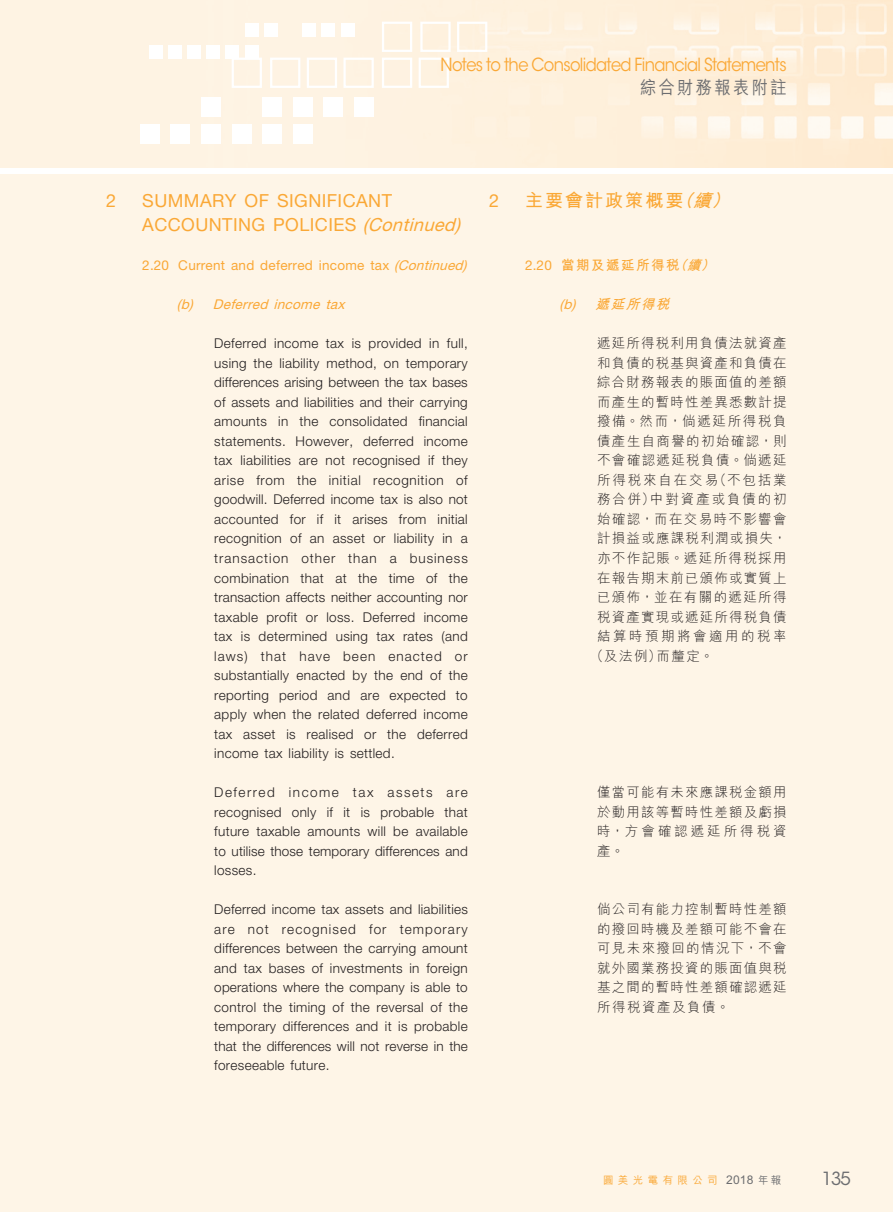
<style>
.page{position:relative;width:893px;height:1212px;background:#fff}
.page>*{position:absolute;margin:0;border:0;box-sizing:border-box;transform-origin:0 0}
._03_H1{font:18px/24px "Helvetica Neue LT Std";letter-spacing:.025em;color:#faa836}
.t1{font:18px "ITC Avant Garde Std";letter-spacing:-.04em;color:#faa836;scale:.9 1}
._03_H1-2{font:700 18px "M Hei HK";letter-spacing:.115em;color:#faa836}
.t2{font:500 18px "M Hei HK";letter-spacing:.15em;color:#6c6d70;scale:.9 1}
.t3{font:18px "ITC Avant Garde Std";color:#6c6d70}
._01_Body_Text{font:300 13.5px/19.5px "Helvetica Neue LT Std";letter-spacing:.025em;color:#231f20;text-align:justify}
._01_Body_Text-2{font:300 13.5px/19.5px "M Hei HK";letter-spacing:.095em;color:#231f20;text-align:justify}
._04___H2{font:13.5px "Helvetica Neue LT Std";letter-spacing:.02em;color:#faa836}
._01_Body_Text-3{font:300 13.5px "M Hei HK";letter-spacing:.14em;color:#231f20}
._05_____H3{font:italic 13.5px "Helvetica Neue LT Std";color:#faa836}
._04___H2-2{font:700 13.5px "M Hei HK";letter-spacing:.115em;color:#faa836}
._01_Body_Text-4{font:300 13.5px "M Hei HK";letter-spacing:.125em;color:#231f20}
._01_Body_Text-5{font:300 13.5px "M Hei HK";letter-spacing:.185em;color:#231f20}
._05_____H3-2{font:italic 700 13.5px "M Hei HK";color:#faa836}
.t4{font:500 10.5px "M Hei HK";letter-spacing:.415em;color:#faa836}
.s1{font-style:italic}
.s2{font-family:"Helvetica Neue LT Std";font-weight:400}
.s3{font-size:12px;color:#6c6d70}
.s4{color:#6c6d70}
</style>
<div class="page">
<img style="left:0;top:0;width:893px;height:168px">
<div style="left:354px;top:97px;width:19px;height:19px;background:#fff"></div>
<div style="left:293px;top:124px;width:19px;height:19px;background:#fff"></div>
<div style="left:263px;top:97px;width:19px;height:19px;background:#fff"></div>
<div style="left:201px;top:124px;width:20px;height:19px;background:#fff"></div>
<div style="left:324px;top:97px;width:19px;height:19px;background:#fff"></div>
<div style="left:263px;top:124px;width:19px;height:19px;background:#fff"></div>
<div style="left:171px;top:124px;width:19px;height:19px;background:#fff"></div>
<div style="left:293px;top:97px;width:19px;height:19px;background:#fff"></div>
<div style="left:232px;top:124px;width:19px;height:19px;background:#fff"></div>
<div style="left:201px;top:97px;width:20px;height:19px;background:#fff"></div>
<div style="left:140px;top:124px;width:19px;height:19px;background:#fff"></div>
<div style="left:457px;top:22px;width:30px;height:30px;border:2px solid #fff"></div>
<div style="left:420px;top:22px;width:31px;height:30px;border:2px solid #fff"></div>
<svg style="left:231px;top:56px;width:219px;height:33px"></svg>
<div style="left:382px;top:22px;width:30px;height:30px;border:2px solid #fff"></div>
<div style="left:207px;top:45px;width:13px;height:14px;background:#fff"></div>
<div style="left:149px;top:45px;width:13px;height:14px;background:#fff"></div>
<div style="left:226px;top:45px;width:13px;height:14px;background:#fff"></div>
<div style="left:168px;top:45px;width:13px;height:14px;background:#fff"></div>
<div style="left:245px;top:45px;width:14px;height:14px;background:#fff"></div>
<div style="left:188px;top:45px;width:13px;height:14px;background:#fff"></div>
<div style="left:303px;top:24px;width:13px;height:13px;background:#fff"></div>
<div style="left:245px;top:24px;width:13px;height:13px;background:#fff"></div>
<div style="left:322px;top:24px;width:13px;height:13px;background:#fff"></div>
<div style="left:264px;top:24px;width:13px;height:13px;background:#fff"></div>
<div style="left:341px;top:24px;width:13px;height:13px;background:#fff"></div>
<div style="left:0;top:174px;width:893px;height:1038px;background:#fef5e7"></div>
<h1 class="t1" style="left:441px;top:53px;width:386px">Notes to the Consolidated Financial Statements</h1>
<h1 class="t2" style="left:640px;top:75px;width:164px">綜合財務報表附註</h1>
<p class="_03_H1" style="left:106px;top:189px;width:12px">2</p>
<p class="_03_H1" style="left:142px;top:189px;width:319px">SUMMARY OF SIGNIFICANT<br>ACCOUNTING POLICIES <span class="s1">(Continued)</span></p>
<p class="_04___H2" style="left:142px;top:258px;width:326px">2.20 Current and deferred income tax <span class="s1">(Continued)</span></p>
<p class="_05_____H3" style="left:177px;top:297px;width:173px">(b) Deferred income tax</p>
<p class="_01_Body_Text" style="left:214px;top:334px;width:255px">Deferred income tax is provided in full, using the liability method, on temporary differences arising between the tax bases of assets and liabilities and their carrying amounts in the consolidated financial statements. However, deferred income tax liabilities are not recognised if they arise from the initial recognition of goodwill. Deferred income tax is also not accounted for if it arises from initial recognition of an asset or liability in a transaction other than a business combination that at the time of the transaction affects neither accounting nor taxable profit or loss. Deferred income tax is determined using tax rates (and laws) that have been enacted or substantially enacted by the end of the reporting period and are expected to apply when the related deferred income tax asset is realised or the deferred income tax liability is settled.</p>
<p class="_01_Body_Text" style="left:214px;top:782px;width:255px">Deferred income tax assets are recognised only if it is probable that future taxable amounts will be available to utilise those temporary differences and losses.</p>
<p class="_01_Body_Text" style="left:214px;top:899px;width:255px">Deferred income tax assets and liabilities are not recognised for temporary differences between the carrying amount and tax bases of investments in foreign operations where the company is able to control the timing of the reversal of the temporary differences and it is probable that the differences will not reverse in the foreseeable future.</p>
<p class="_03_H1" style="left:489px;top:189px;width:12px">2</p>
<p class="_03_H1-2" style="left:525px;top:188px;width:212px">主要會計政策概要<span class="s1">（續）</span></p>
<p class="_04___H2-2" style="left:525px;top:256px;width:196px"><span class="s2">2.20</span> 當期及遞延所得稅<span class="s1">（續）</span></p>
<p class="_05_____H3-2" style="left:560px;top:295px;width:116px"><span class="s2">(b)</span> 遞延所得稅</p>
<p class="_01_Body_Text-2" style="left:597px;top:333px;width:191px">遞延所得稅利用負債法就資產</p>
<p class="_01_Body_Text-2" style="left:597px;top:353px;width:191px">和負債的稅基與資產和負債在</p>
<p class="_01_Body_Text-2" style="left:597px;top:372px;width:191px">綜合財務報表的賬面值的差額</p>
<p class="_01_Body_Text-2" style="left:597px;top:392px;width:191px">而產生的暫時性差異悉數計提</p>
<p class="_01_Body_Text-4" style="left:597px;top:412px;width:191px">撥備。然而，倘遞延所得稅負</p>
<p class="_01_Body_Text-2" style="left:597px;top:431px;width:191px">債產生自商譽的初始確認，則</p>
<p class="_01_Body_Text-2" style="left:597px;top:450px;width:191px">不會確認遞延稅負債。倘遞延</p>
<p class="_01_Body_Text-3" style="left:597px;top:470px;width:191px">所得稅來自在交易（不包括業</p>
<p class="_01_Body_Text-3" style="left:597px;top:490px;width:191px">務合併）中對資產或負債的初</p>
<p class="_01_Body_Text-2" style="left:597px;top:509px;width:191px">始確認，而在交易時不影響會</p>
<p class="_01_Body_Text-2" style="left:597px;top:528px;width:191px">計損益或應課稅利潤或損失，</p>
<p class="_01_Body_Text-2" style="left:597px;top:548px;width:191px">亦不作記賬。遞延所得稅採用</p>
<p class="_01_Body_Text-2" style="left:597px;top:567px;width:191px">在報告期末前已頒佈或實質上</p>
<p class="_01_Body_Text-2" style="left:597px;top:587px;width:191px">已頒佈，並在有關的遞延所得</p>
<p class="_01_Body_Text-2" style="left:597px;top:606px;width:191px">稅資產實現或遞延所得稅負債</p>
<p class="_01_Body_Text-5" style="left:597px;top:626px;width:191px">結算時預期將會適用的稅率</p>
<p class="_01_Body_Text-2" style="left:590px;top:645px;width:125px">（及法例）而釐定。</p>
<p class="_01_Body_Text-2" style="left:597px;top:782px;width:191px">僅當可能有未來應課稅金額用於動用該等暫時性差額及虧損時，方會確認遞延所得稅資產。</p>
<p class="_01_Body_Text-2" style="left:597px;top:899px;width:191px">倘公司有能力控制暫時性差額的撥回時機及差額可能不會在可見未來撥回的情況下，不會就外國業務投資的賬面值與稅基之間的暫時性差額確認遞延所得稅資產及負債。</p>
<p class="t4" style="left:603px;top:1172px;width:180px">圓美光電有限公司 <span class="s3">2018</span> <span class="s4">年報</span></p>
<h1 class="t3" style="left:822px;top:1168px;width:31px">135</h1>
</div>
